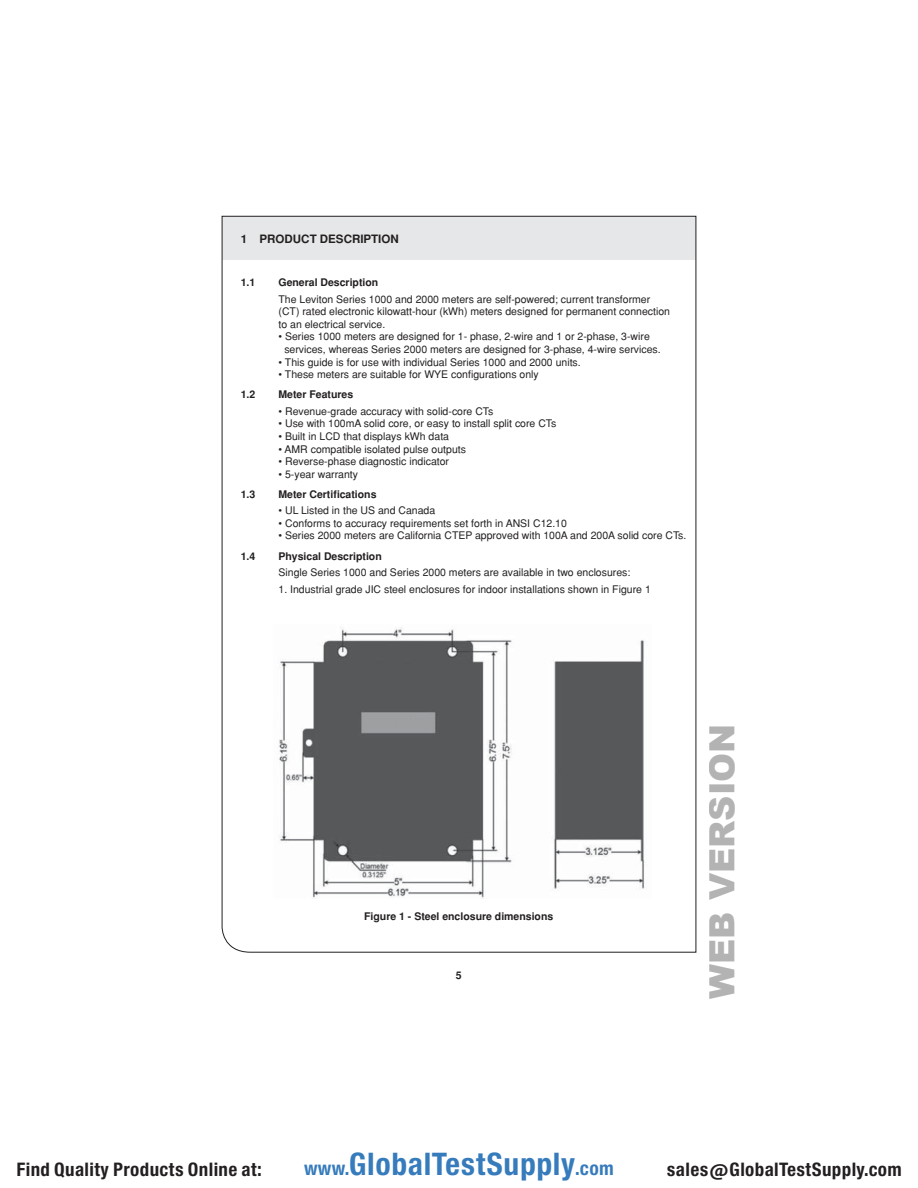
<style>
.page{position:relative;width:918px;height:1188px;background:#fff}
.page>*{position:absolute;margin:0;border:0;box-sizing:border-box;transform-origin:0 0}
.t1{font:900 34.95px "Arial";color:rgb(0 0 0/.3)}
.t2{font:29.7px "Europa Gro Nr 2 SBOP Bol Con";letter-spacing:.02em;color:#367bbc}
.t3{font:17.85px "Europa Gro Nr 2 SBOP Bol Con";letter-spacing:.02em;color:#231f20}
.t4{font:700 11.55px "Helvetica";color:#231f20}
.t5{font:10.5px/12.6px "Helvetica";color:#231f20}
.t6{font:700 10.5px "Helvetica";color:#231f20}
.s1{font-size:18.3px}
</style>
<div class="page">
<svg style="left:222px;top:216px;width:474px;height:737px"></svg>
<img style="left:273px;top:624px;width:378px;height:275px">
<p class="t4" style="left:241px;top:233px;width:160px">1 PRODUCT DESCRIPTION</p>
<p class="t6" style="left:241px;top:277px;width:16px">1.1</p>
<p class="t6" style="left:279px;top:277px;width:101px">General Description</p>
<p class="t5" style="left:279px;top:293px;width:393px">The Leviton Series 1000 and 2000 meters are self-powered; current transformer (CT) rated electronic kilowatt-hour (kWh) meters designed for permanent connection to an electrical service.</p>
<p class="t5" style="left:284px;top:331px;width:378px;text-indent:-6px">• Series 1000 meters are designed for 1- phase, 2-wire and 1 or 2-phase, 3-wire services, whereas Series 2000 meters are designed for 3-phase, 4-wire services.</p>
<p class="t5" style="left:279px;top:356px;width:304px">• This guide is for use with individual Series 1000 and 2000 units.</p>
<p class="t5" style="left:279px;top:369px;width:262px">• These meters are suitable for WYE configurations only</p>
<p class="t6" style="left:241px;top:390px;width:16px">1.2</p>
<p class="t6" style="left:279px;top:390px;width:76px">Meter Features</p>
<p class="t5" style="left:279px;top:405px;width:216px">• Revenue-grade accuracy with solid-core CTs</p>
<p class="t5" style="left:279px;top:418px;width:279px">• Use with 100mA solid core, or easy to install split core CTs</p>
<p class="t5" style="left:279px;top:430px;width:172px">• Built in LCD that displays kWh data</p>
<p class="t5" style="left:279px;top:443px;width:189px">• AMR compatible isolated pulse outputs</p>
<p class="t5" style="left:279px;top:456px;width:172px">• Reverse-phase diagnostic indicator</p>
<p class="t5" style="left:279px;top:468px;width:81px">• 5-year warranty</p>
<p class="t6" style="left:241px;top:489px;width:16px">1.3</p>
<p class="t6" style="left:279px;top:489px;width:100px">Meter Certifications</p>
<p class="t5" style="left:279px;top:505px;width:158px">• UL Listed in the US and Canada</p>
<p class="t5" style="left:279px;top:517px;width:290px">• Conforms to accuracy requirements set forth in ANSI C12.10</p>
<p class="t5" style="left:279px;top:530px;width:409px">• Series 2000 meters are California CTEP approved with 100A and 200A solid core CTs.</p>
<p class="t6" style="left:241px;top:551px;width:16px">1.4</p>
<p class="t6" style="left:279px;top:551px;width:105px">Physical Description</p>
<p class="t5" style="left:279px;top:567px;width:353px">Single Series 1000 and Series 2000 meters are available in two enclosures:</p>
<p class="t5" style="left:279px;top:584px;width:374px">1. Industrial grade JIC steel enclosures for indoor installations shown in Figure 1</p>
<p class="t6" style="left:364px;top:912px;width:191px">Figure 1 - Steel enclosure dimensions</p>
<p class="t6" style="left:456px;top:971px;width:7px">5</p>
<h1 class="t1" style="left:697px;top:999px;width:277px;rotate:-90deg">WEB VERSION</h1>
<h3 class="t3" style="left:16px;top:1159px;width:247px">Find Quality Products Online at:</h3>
<h2 class="t2" style="left:304px;top:1147px;width:311px"><span class="s1">www.</span>GlobalTestSupply<span class="s1">.com</span></h2>
<h3 class="t3" style="left:667px;top:1159px;width:236px">sales@GlobalTestSupply.com</h3>
</div>
